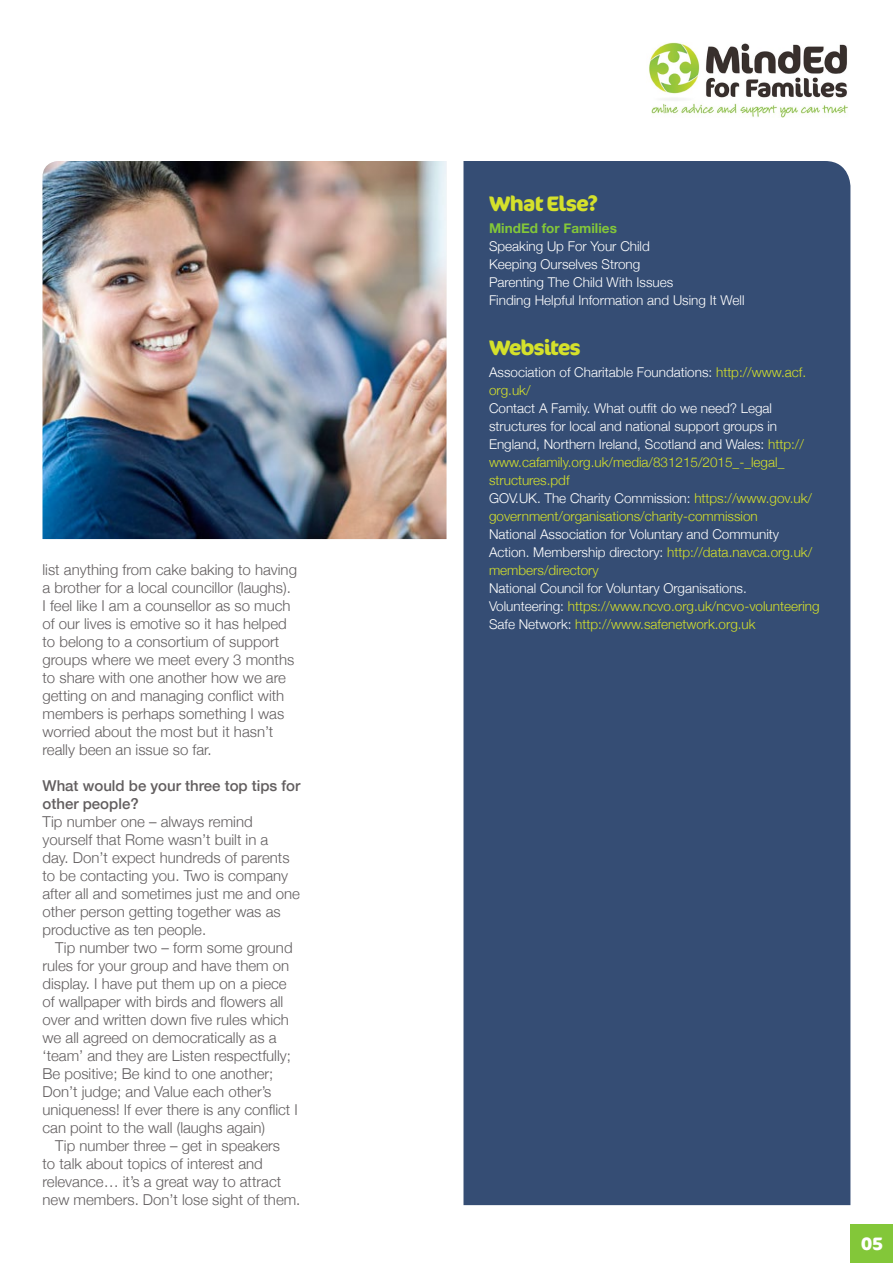
<style>
.page{position:relative;width:893px;height:1263px;background:#fff}
.page>*{position:absolute;margin:0;border:0;box-sizing:border-box;transform-origin:0 0}
.t1{font:700 21px "Cocon OT";letter-spacing:-.035em;color:#d5e12b}
.t2{font:700 21px "Cocon OT";letter-spacing:-.055em;color:#d5e12b}
.t3{font:700 18px "Cocon OT";color:#fff}
.t4{font:300 15px/18px "Helvetica Neue";color:#625e5f}
.t5{font:500 15px/18px "Helvetica Neue";color:#625e5f}
.t6{font:300 13.5px/18px "Helvetica Neue";color:#fff}
.t7{font:300 13.5px/18px "Helvetica Neue";color:#d5e12b}
.t8{font:700 13.5px "Helvetica Neue";color:#83c739}
.s1{color:#d5e12b}
.s2{color:#fff}
</style>
<div class="page">
<img style="left:649px;top:43px;width:199px;height:75px">
<div style="left:850px;top:1224px;width:43px;height:39px;background:#83c739"></div>
<div style="left:463px;top:161px;width:387px;height:1044px;background:#354d74"></div>
<img style="left:43px;top:161px;width:403px;height:378px">
<p class="t4" style="left:43px;top:560px;width:256px">list anything from cake baking to having a brother for a local councillor (laughs).<br>I feel like I am a counsellor as so much of our lives is emotive so it has helped to belong to a consortium of support groups where we meet every 3 months to share with one another how we are getting on and managing conflict with members is perhaps something I was worried about the most but it hasn’t really been an issue so far.</p>
<p class="t5" style="left:43px;top:775px;width:259px">What would be your three top tips for other people?</p>
<p class="t4" style="left:43px;top:812px;width:259px">Tip number one – always remind yourself that Rome wasn’t built in a<br>day. Don’t expect hundreds of parents to be contacting you. Two is company after all and sometimes just me and one other person getting together was as productive as ten people.</p>
<p class="t4" style="left:43px;top:938px;width:257px;text-indent:13px">Tip number two – form some ground rules for your group and have them on display. I have put them up on a piece of wallpaper with birds and flowers all over and written down five rules which we all agreed on democratically as a ‘team’ and they are Listen respectfully; Be positive; Be kind to one another; Don’t judge; and Value each other’s uniqueness! If ever there is any conflict I can point to the wall (laughs again)</p>
<p class="t4" style="left:43px;top:1136px;width:259px;text-indent:13px">Tip number three – get in speakers<br>to talk about topics of interest and relevance… it’s a great way to attract new members. Don’t lose sight of them.</p>
<h1 class="t1" style="left:489px;top:191px;width:111px">What Else?</h1>
<p class="t8" style="left:489px;top:218px;width:129px">MindEd for Families</p>
<p class="t6" style="left:489px;top:236px;width:257px">Speaking Up For Your Child<br>Keeping Ourselves Strong<br>Parenting The Child With Issues<br>Finding Helpful Information and Using It Well</p>
<h1 class="t2" style="left:489px;top:335px;width:93px">Websites</h1>
<p class="t6" style="left:489px;top:362px;width:319px">Association of Charitable Foundations: <span class="s1">http://www.acf. org.uk/</span></p>
<p class="t6" style="left:489px;top:398px;width:325px">Contact A Family. What outfit do we need? Legal structures for local and national support groups in England, Northern Ireland, Scotland and Wales: <span class="s1">http:// www.cafamily.org.uk/media/831215/2015_-_legal_ structures.pdf<br></span>GOV.UK. The Charity Commission: <span class="s1">https://www.gov.uk/ government/organisations/charity-commission</span></p>
<p class="t6" style="left:489px;top:524px;width:325px">National Association for Voluntary and Community<br>Action. Membership directory: <span class="s1">http://data.navca.org.uk/ members/directory</span></p>
<p class="t7" style="left:489px;top:578px;width:332px"><span class="s2">National Council for Voluntary Organisations.<br>Volunteering:</span> https://www.ncvo.org.uk/ncvo-volunteering<br><span class="s2">Safe Network:</span> http://www.safenetwork.org.uk</p>
<p class="t3" style="left:861px;top:1232px;width:24px">05</p>
</div>
